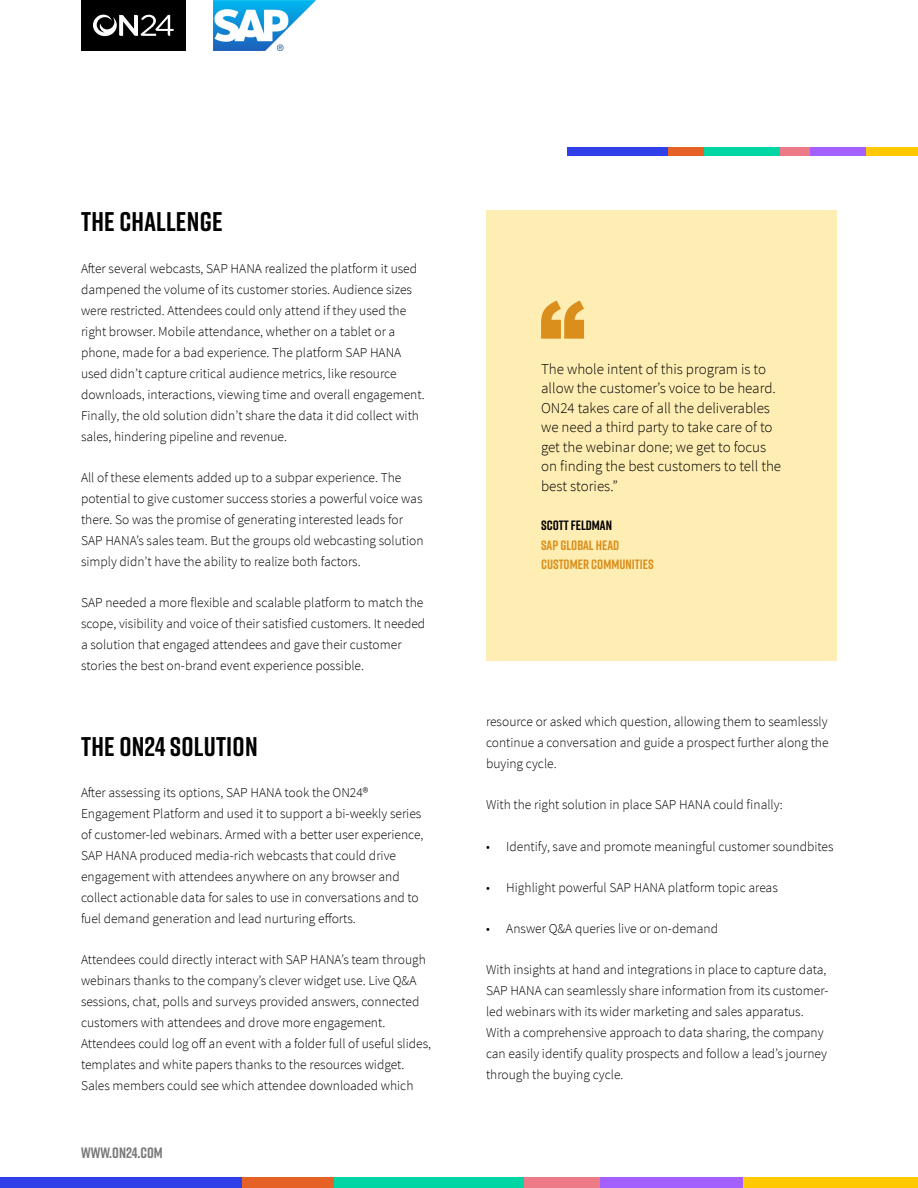
<style>
.page{position:relative;width:918px;height:1188px;background:#fff}
.page>*{position:absolute;margin:0;border:0;box-sizing:border-box;transform-origin:0 0}
.Heading{font:700 27px "Rift";letter-spacing:.01em;color:#000}
.Body{font:300 15px/19.5px "Source Sans Pro";color:#000}
.t1{font:700 15px "Rift";color:#797979}
.Body-2{font:300 13.5px/21px "Source Sans Pro";color:#000}
.Heading-2{font:300 13.5px/21px "Source Sans Pro";color:#000}
.Accent{font:700 13.5px/19.5px "Rift";color:#da8f1d}
.s1{color:#000}
</style>
<div class="page">
<div style="left:81px;top:0;width:105px;height:51px;background:#000"></div>
<svg style="left:93px;top:15px;width:81px;height:21px"></svg>
<div style="left:567px;top:147px;width:101px;height:9px;background:#3040e8"></div>
<div style="left:668px;top:147px;width:36px;height:9px;background:#e66125"></div>
<div style="left:704px;top:147px;width:76px;height:9px;background:#00d6a3"></div>
<div style="left:780px;top:147px;width:30px;height:9px;background:#ec7b87"></div>
<div style="left:810px;top:147px;width:56px;height:9px;background:#a45fff"></div>
<div style="left:866px;top:147px;width:52px;height:9px;background:#ffc801"></div>
<div style="left:0;top:1177px;width:242px;height:11px;background:#3040e8"></div>
<div style="left:242px;top:1177px;width:92px;height:11px;background:#e66125"></div>
<div style="left:334px;top:1177px;width:191px;height:11px;background:#00d6a3"></div>
<div style="left:525px;top:1177px;width:76px;height:11px;background:#ec7b87"></div>
<div style="left:601px;top:1177px;width:142px;height:11px;background:#a45fff"></div>
<div style="left:743px;top:1177px;width:175px;height:11px;background:#ffc801"></div>
<div style="left:486px;top:210px;width:351px;height:451px;background:#ffeeb3"></div>
<svg style="left:541px;top:301px;width:43px;height:38px"></svg>
<img style="left:214px;top:0;width:102px;height:51px">
<p class="Heading" style="left:81px;top:203px;width:143px">THE CHALLENGE</p>
<p class="Heading-2" style="left:81px;top:258px;width:345px">After several webcasts, SAP HANA realized the platform it used dampened the volume of its customer stories. Audience sizes were restricted. Attendees could only attend if they used the right browser. Mobile attendance, whether on a tablet or a phone, made for a bad experience. The platform SAP HANA used didn’t capture critical audience metrics, like resource downloads, interactions, viewing time and overall engagement.<br>Finally, the old solution didn’t share the data it did collect with sales, hindering pipeline and revenue.</p>
<p class="Heading-2" style="left:81px;top:467px;width:344px">All of these elements added up to a subpar experience. The potential to give customer success stories a powerful voice was there. So was the promise of generating interested leads for SAP HANA’s sales team. But the groups old webcasting solution simply didn’t have the ability to realize both factors.</p>
<p class="Heading-2" style="left:81px;top:592px;width:346px">SAP needed a more flexible and scalable platform to match the scope, visibility and voice of their satisfied customers. It needed a solution that engaged attendees and gave their customer stories the best on-brand event experience possible.</p>
<p class="Heading" style="left:81px;top:727px;width:178px">THE ON24 SOLUTION</p>
<p class="Body-2" style="left:81px;top:782px;width:344px">After assessing its options, SAP HANA took the ON24® Engagement Platform and used it to support a bi-weekly series of customer-led webinars. Armed with a better user experience, SAP HANA produced media-rich webcasts that could drive engagement with attendees anywhere on any browser and collect actionable data for sales to use in conversations and to fuel demand generation and lead nurturing efforts.</p>
<p class="Body-2" style="left:81px;top:949px;width:352px">Attendees could directly interact with SAP HANA’s team through webinars thanks to the company’s clever widget use. Live Q&amp;A sessions, chat, polls and surveys provided answers, connected customers with attendees and drove more engagement.<br>Attendees could log off an event with a folder full of useful slides, templates and white papers thanks to the resources widget.<br>Sales members could see which attendee downloaded which</p>
<p class="t1" style="left:81px;top:1142px;width:83px">WWW.ON24.COM</p>
<p class="Body" style="left:541px;top:359px;width:242px">The whole intent of this program is to allow the customer’s voice to be heard.<br>ON24 takes care of all the deliverables we need a third party to take care of to get the webinar done; we get to focus on finding the best customers to tell the best stories.”</p>
<p class="Accent" style="left:541px;top:516px;width:114px"><span class="s1">SCOTT FELDMAN<br></span>SAP GLOBAL HEAD<br>CUSTOMER COMMUNITIES</p>
<p class="Body-2" style="left:486px;top:711px;width:344px;text-align:justify">resource or asked which question, allowing them to seamlessly continue a conversation and guide a prospect further along the buying cycle.</p>
<p class="Body-2" style="left:486px;top:794px;width:298px">With the right solution in place SAP HANA could finally:</p>
<p class="Heading-2" style="left:486px;top:836px;width:349px">• Identify, save and promote meaningful customer soundbites</p>
<p class="Heading-2" style="left:486px;top:877px;width:293px">• Highlight powerful SAP HANA platform topic areas</p>
<p class="Heading-2" style="left:486px;top:918px;width:234px">• Answer Q&amp;A queries live or on-demand</p>
<p class="Body-2" style="left:486px;top:959px;width:344px">With insights at hand and integrations in place to capture data, SAP HANA can seamlessly share information from its customer&shy;led webinars with its wider marketing and sales apparatus.<br>With a comprehensive approach to data sharing, the company can easily identify quality prospects and follow a lead’s journey through the buying cycle.</p>
</div>
